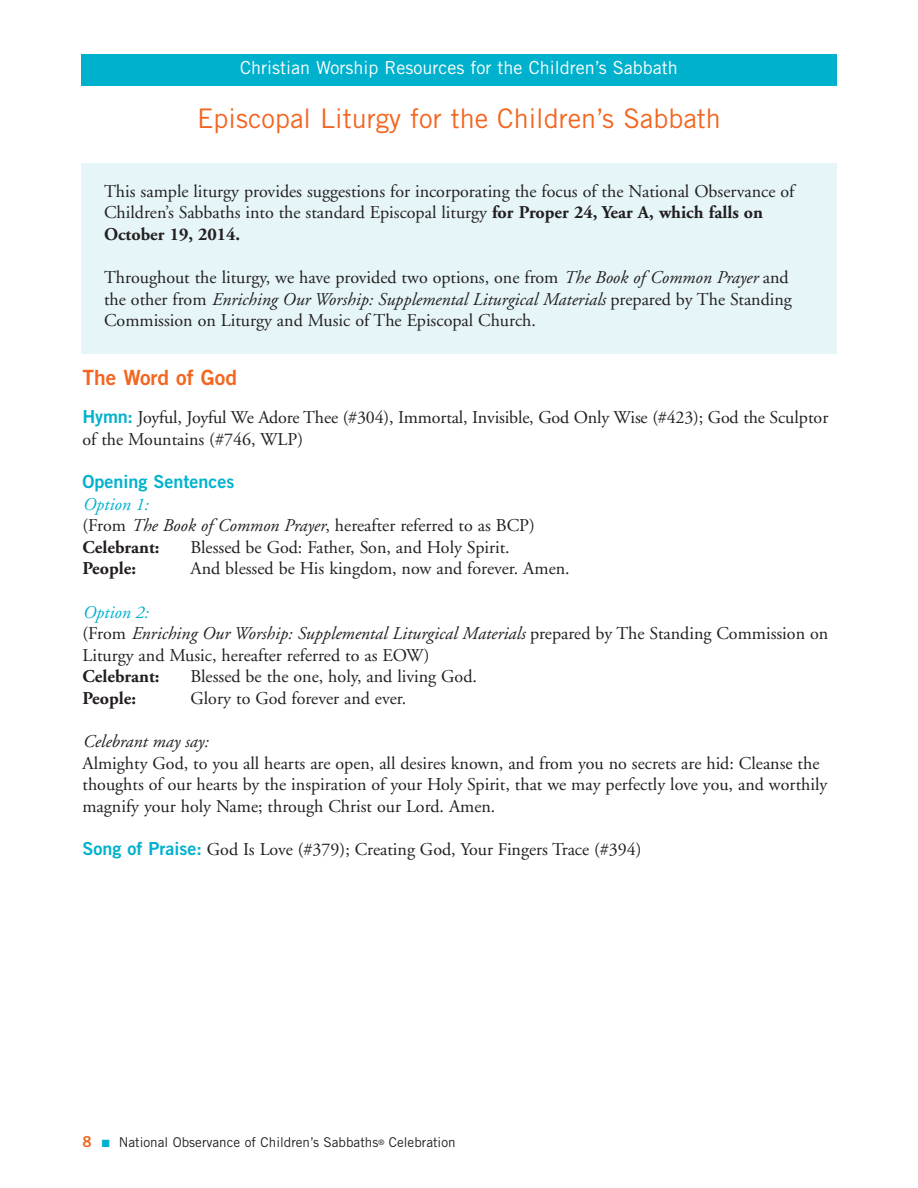
<style>
.page{position:relative;width:918px;height:1188px;background:#fff}
.page>*{position:absolute;margin:0;border:0;box-sizing:border-box;transform-origin:0 0}
.t1{font:27px "Trade Gothic";color:#f36621}
.t2{font:21px "Trade Gothic Bold Two";color:#f36621}
.t3{font:18px/21.6px "Adobe Garamond";color:#231f20}
.t4{font:18px "Trade Gothic";color:#fff}
.t5{font:700 18px "Adobe Garamond";color:#231f20}
.t6{font:18px "Trade Gothic Bold Two";color:#00b1cd}
.t7{font:italic 18px "Adobe Garamond";color:#231f20}
.t8{font:13.5px "Trade Gothic";color:#231f20}
.s1{font-weight:700}
.s2{font-style:italic}
.s3{font-family:"Trade Gothic Bold Two";color:#00b1cd}
.s4{font-style:italic;color:#00b1cd}
.s5{font-family:"Trade Gothic Bold Two";font-size:15px;color:#f36621}
.s6{color:#00b1cd}
</style>
<div class="page">
<div style="left:81px;top:164px;width:756px;height:190px;background:#e5f5f8"></div>
<div style="left:81px;top:54px;width:756px;height:31px;background:#00b1cd"></div>
<p class="t4" style="left:240px;top:61px;width:439px">Christian Worship Resources for the Children’s Sabbath</p>
<h1 class="t1" style="left:197px;top:109px;width:525px">Episcopal Liturgy for the Children’s Sabbath</h1>
<p class="t3" style="left:104px;top:182px;width:692px">This sample liturgy provides suggestions for incorporating the focus of the National Observance of<br>Children’s Sabbaths into the standard Episcopal liturgy <span class="s1">for Proper 24, Year A, which falls on<br>October 19, 2014.</span></p>
<p class="t3" style="left:104px;top:268px;width:689px">Throughout the liturgy, we have provided two options, one from <span class="s2">The Book of Common Prayer</span> and the other from <span class="s2">Enriching Our Worship: Supplemental Liturgical Materials</span> prepared by The Standing<br>Commission on Liturgy and Music of The Episcopal Church.</p>
<p class="t2" style="left:82px;top:370px;width:156px">The Word of God</p>
<p class="t3" style="left:82px;top:408px;width:747px"><span class="s3">Hymn:</span> Joyful, Joyful We Adore Thee (#304), Immortal, Invisible, God Only Wise (#423); God the Sculptor of the Mountains (#746, WLP)</p>
<p class="t6" style="left:82px;top:475px;width:154px">Opening Sentences</p>
<p class="t3" style="left:82px;top:495px;width:454px"><span class="s4">Option 1:<br></span>(From <span class="s2">The Book of Common Prayer</span>, hereafter referred to as BCP)<br><span class="s1">Celebrant:</span></p>
<p class="t3" style="left:190px;top:538px;width:321px">Blessed be God: Father, Son, and Holy Spirit.</p>
<p class="t5" style="left:82px;top:562px;width:55px">People:</p>
<p class="t3" style="left:190px;top:560px;width:381px">And blessed be His kingdom, now and forever. Amen.</p>
<p class="t3" style="left:82px;top:603px;width:747px"><span class="s4">Option 2:<br></span>(From <span class="s2">Enriching Our Worship: Supplemental Liturgical Materials</span> prepared by The Standing Commission on<br>Liturgy and Music, hereafter referred to as EOW)</p>
<p class="t5" style="left:82px;top:670px;width:79px">Celebrant:</p>
<p class="t3" style="left:190px;top:668px;width:288px">Blessed be the one, holy, and living God.</p>
<p class="t5" style="left:82px;top:691px;width:55px">People:</p>
<p class="t3" style="left:190px;top:689px;width:217px">Glory to God forever and ever.</p>
<p class="t7" style="left:82px;top:734px;width:127px">Celebrant may say:</p>
<p class="t3" style="left:82px;top:754px;width:746px">Almighty God, to you all hearts are open, all desires known, and from you no secrets are hid: Cleanse the thoughts of our hearts by the inspiration of your Holy Spirit, that we may perfectly love you, and worthily magnify your holy Name; through Christ our Lord. Amen.</p>
<p class="t3" style="left:82px;top:840px;width:561px"><span class="s3">Song of Praise:</span> God Is Love (#379); Creating God, Your Fingers Trace (#394)</p>
<p class="t8" style="left:82px;top:1138px;width:375px"><span class="s5">8</span> <span class="s6">■</span> National Observance of Children’s Sabbaths<sup>®</sup> Celebration</p>
</div>
